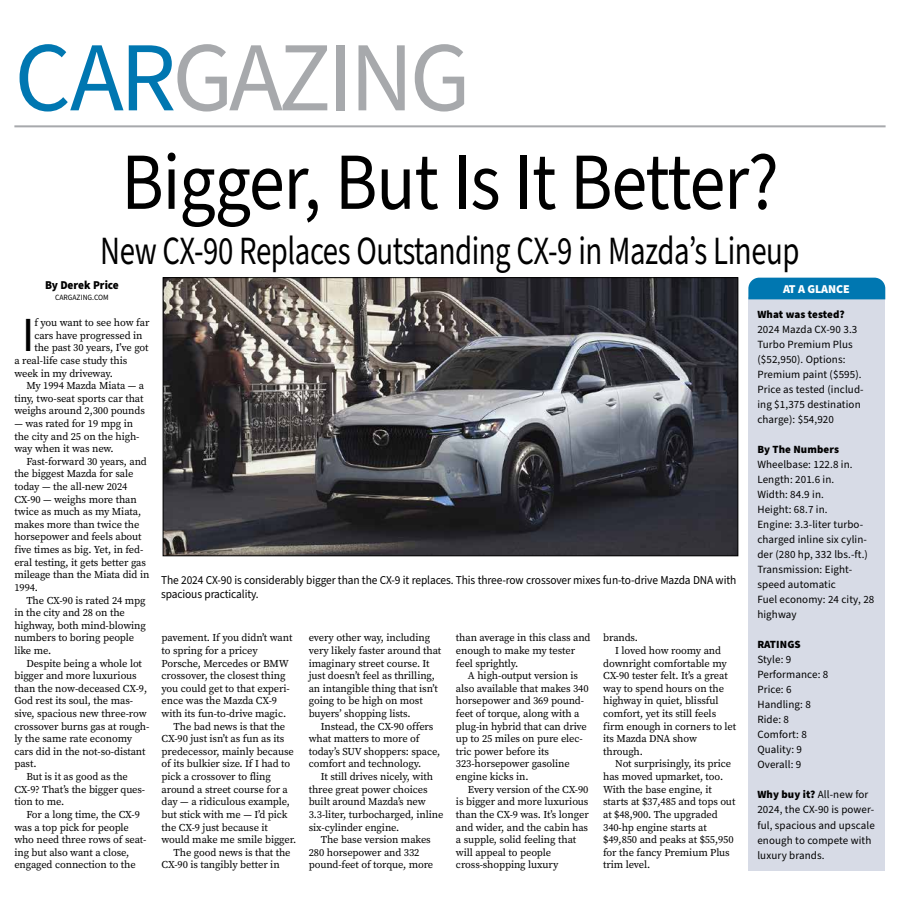
<style>
.page{position:relative;width:900px;height:908px;background:#fff}
.page>*{position:absolute;margin:0;border:0;box-sizing:border-box;transform-origin:0 0}
.t1{font:99px "Source Sans Pro";letter-spacing:-.04em;color:#a7a9ac}
.t2{font:81px "Source Sans Pro";letter-spacing:-.015em;color:#000;scale:.89 1}
.t3{font:48.9px "Source Sans Pro";color:#000}
.t4{font:40px "Source Sans Pro";letter-spacing:-.015em;color:#000;scale:.77 1}
.t5{font:12px/14.4px "Source Sans Pro";letter-spacing:-.01em;color:#000;scale:.95 1}
.t6{font:900 12px "Source Sans Pro";letter-spacing:-.005em;color:#000;scale:.95 1}
.t7{font:900 12px "Source Sans Pro";letter-spacing:-.01em;color:#fff}
.t8{font:11px/15px "Source Sans Pro";letter-spacing:.01em;color:#000}
.t9{font:900 11px "Source Sans Pro";letter-spacing:.01em;color:#000}
.t10{font:10.5px/12.6px "Source Serif Pro";letter-spacing:-.01em;color:#000}
.t11{font:8px "Source Sans Pro";letter-spacing:-.005em;color:#000;scale:.95 1}
.s1{color:#0077b1}
.s2{font-weight:900}
</style>
<div class="page">
<hr style="left:14px;top:125px;width:872px;height:2px;background:#a7a9ac">
<img style="left:165px;top:279px;width:571px;height:275px">
<div style="left:163px;top:277px;width:575px;height:279px;border:1px solid #000"></div>
<div style="left:748px;top:297px;width:137px;height:573px;background:#d7dbe6"></div>
<div style="left:748px;top:277px;width:137px;height:22px;background:#0077b1"></div>
<h1 class="t1" style="left:14px;top:11px;width:458px"><span class="s1">CAR</span>GAZING</h1>
<h2 class="t2" style="left:121px;top:128px;width:740px">Bigger, But Is It Better?</h2>
<h3 class="t4" style="left:100px;top:224px;width:910px">New CX-90 Replaces Outstanding CX-9 in Mazda’s Lineup</h3>
<p class="t9" style="left:757px;top:306px;width:89px">What was tested?</p>
<p class="t8" style="left:757px;top:322px;width:108px">2024 Mazda CX-90 3.3<br>Turbo Premium Plus ($52,950). Options:<br>Premium paint ($595).<br>Price as tested (includ&shy;ing $1,375 destination charge): $54,920</p>
<p class="t9" style="left:757px;top:441px;width:83px">By The Numbers</p>
<p class="t8" style="left:757px;top:457px;width:118px">Wheelbase: 122.8 in.<br>Length: 201.6 in.<br>Width: 84.9 in.<br>Height: 68.7 in.<br>Engine: 3.3-liter turbo&shy;charged inline six cylin&shy;der (280 hp, 332 lbs.-ft.)<br>Transmission: Eight&shy;speed automatic<br>Fuel economy: 24 city, 28 highway</p>
<p class="t9" style="left:757px;top:636px;width:45px">RATINGS</p>
<p class="t8" style="left:757px;top:652px;width:72px">Style: 9<br>Performance: 8<br>Price: 6<br>Handling: 8<br>Ride: 8<br>Comfort: 8<br>Quality: 9<br>Overall: 9</p>
<p class="t8" style="left:757px;top:787px;width:119px"><span class="s2">Why buy it?</span> All-new for<br>2024, the CX-90 is power&shy;ful, spacious and upscale enough to compete with luxury brands.</p>
<p class="t6" style="left:45px;top:277px;width:79px">By Derek Price</p>
<p class="t11" style="left:55px;top:292px;width:58px">CARGAZING.COM</p>
<p class="t7" style="left:783px;top:280px;width:68px">AT A GLANCE</p>
<h3 class="t3" style="left:22px;top:302px;width:14px">I</h3>
<p class="t10" style="left:34px;top:316px;width:117px">f you want to see how far</p>
<p class="t10" style="left:34px;top:329px;width:110px">cars have progressed in</p>
<p class="t10" style="left:34px;top:341px;width:116px">the past 30 years, I’ve got</p>
<p class="t10" style="left:14px;top:354px;width:114px">a real-life case study this</p>
<p class="t10" style="left:14px;top:366px;width:100px">week in my driveway.</p>
<p class="t10" style="left:26px;top:379px;width:119px">My 1994 Mazda Miata — a</p>
<p class="t10" style="left:14px;top:392px;width:131px">tiny, two-seat sports car that</p>
<p class="t10" style="left:14px;top:404px;width:132px">weighs around 2,300 pounds</p>
<p class="t10" style="left:14px;top:417px;width:127px">— was rated for 19 mpg in the city and 25 on the high&shy;way when it was new.</p>
<p class="t10" style="left:14px;top:455px;width:137px;text-indent:12px">Fast-forward 30 years, and the biggest Mazda for sale today — the all-new 2024<br>CX-90 — weighs more than twice as much as my Miata, makes more than twice the horsepower and feels about five times as big. Yet, in fed&shy;eral testing, it gets better gas mileage than the Miata did in<br>1994.</p>
<p class="t10" style="left:14px;top:593px;width:133px;text-indent:12px">The CX-90 is rated 24 mpg in the city and 28 on the highway, both mind-blowing numbers to boring people like me.</p>
<p class="t10" style="left:26px;top:656px;width:117px">Despite being a whole lot</p>
<p class="t10" style="left:14px;top:669px;width:124px">bigger and more luxurious</p>
<p class="t10" style="left:14px;top:681px;width:134px">than the now-deceased CX-9,</p>
<p class="t10" style="left:14px;top:694px;width:120px">God rest its soul, the mas-</p>
<p class="t10" style="left:14px;top:707px;width:134px">sive, spacious new three-row</p>
<p class="t10" style="left:14px;top:719px;width:137px">crossover burns gas at rough-</p>
<p class="t10" style="left:14px;top:732px;width:119px">ly the same rate economy</p>
<p class="t10" style="left:14px;top:744px;width:133px">cars did in the not-so-distant</p>
<p class="t10" style="left:14px;top:757px;width:24px">past.</p>
<p class="t10" style="left:26px;top:770px;width:103px">But is it as good as the</p>
<p class="t10" style="left:14px;top:782px;width:132px">CX-9? That’s the bigger ques-</p>
<p class="t10" style="left:14px;top:795px;width:51px">tion to me.</p>
<p class="t10" style="left:26px;top:807px;width:115px">For a long time, the CX-9</p>
<p class="t10" style="left:14px;top:820px;width:116px">was a top pick for people</p>
<p class="t10" style="left:14px;top:833px;width:134px">who need three rows of seat-</p>
<p class="t10" style="left:14px;top:845px;width:116px">ing but also want a close,</p>
<p class="t10" style="left:14px;top:858px;width:123px">engaged connection to the</p>
<p class="t5" style="left:161px;top:572px;width:607px">The 2024 CX-90 is considerably bigger than the CX-9 it replaces. This three-row crossover mixes fun-to-drive Mazda DNA with spacious practicality.</p>
<p class="t10" style="left:162px;top:631px;width:132px">pavement. If you didn’t want</p>
<p class="t10" style="left:162px;top:644px;width:98px">to spring for a pricey</p>
<p class="t10" style="left:162px;top:656px;width:129px">Porsche, Mercedes or BMW</p>
<p class="t10" style="left:162px;top:669px;width:125px">crossover, the closest thing</p>
<p class="t10" style="left:162px;top:681px;width:130px">you could get to that experi-</p>
<p class="t10" style="left:162px;top:694px;width:117px">ence was the Mazda CX-9</p>
<p class="t10" style="left:162px;top:707px;width:126px">with its fun-to-drive magic.</p>
<p class="t10" style="left:174px;top:719px;width:113px">The bad news is that the</p>
<p class="t10" style="left:162px;top:732px;width:124px">CX-90 just isn’t as fun as its</p>
<p class="t10" style="left:162px;top:744px;width:134px">predecessor, mainly because</p>
<p class="t10" style="left:162px;top:757px;width:130px">of its bulkier size. If I had to</p>
<p class="t10" style="left:162px;top:770px;width:111px">pick a crossover to fling</p>
<p class="t10" style="left:162px;top:782px;width:128px">around a street course for a</p>
<p class="t10" style="left:162px;top:795px;width:130px">day — a ridiculous example,</p>
<p class="t10" style="left:162px;top:807px;width:127px">but stick with me — I’d pick</p>
<p class="t10" style="left:162px;top:820px;width:108px">the CX-9 just because it</p>
<p class="t10" style="left:162px;top:833px;width:136px">would make me smile bigger.</p>
<p class="t10" style="left:174px;top:845px;width:119px">The good news is that the</p>
<p class="t10" style="left:162px;top:858px;width:120px">CX-90 is tangibly better in</p>
<p class="t10" style="left:309px;top:631px;width:134px">every other way, including very likely faster around that imaginary street course. It just doesn’t feel as thrilling, an intangible thing that isn’t going to be high on most buyers’ shopping lists.</p>
<p class="t10" style="left:309px;top:719px;width:133px;text-indent:12px">Instead, the CX-90 offers what matters to more of today’s SUV shoppers: space, comfort and technology.</p>
<p class="t10" style="left:309px;top:770px;width:136px;text-indent:12px">It still drives nicely, with three great power choices built around Mazda’s new<br>3.3-liter, turbocharged, inline six-cylinder engine.</p>
<p class="t10" style="left:309px;top:833px;width:126px;text-indent:12px">The base version makes<br>280 horsepower and 332 pound-feet of torque, more</p>
<p class="t10" style="left:456px;top:631px;width:136px">than average in this class and enough to make my tester feel sprightly.</p>
<p class="t10" style="left:456px;top:669px;width:134px;text-indent:12px">A high-output version is also available that makes 340 horsepower and 369 pound&shy;feet of torque, along with a plug-in hybrid that can drive up to 25 miles on pure elec&shy;tric power before its<br>323-horsepower gasoline engine kicks in.</p>
<p class="t10" style="left:456px;top:782px;width:134px;text-indent:12px">Every version of the CX-90 is bigger and more luxurious than the CX-9 was. It’s longer and wider, and the cabin has a supple, solid feeling that will appeal to people cross-shopping luxury</p>
<p class="t10" style="left:603px;top:631px;width:36px">brands.</p>
<p class="t10" style="left:615px;top:644px;width:107px">I loved how roomy and</p>
<p class="t10" style="left:603px;top:656px;width:125px">downright comfortable my</p>
<p class="t10" style="left:603px;top:669px;width:126px">CX-90 tester felt. It’s a great</p>
<p class="t10" style="left:603px;top:681px;width:123px">way to spend hours on the</p>
<p class="t10" style="left:603px;top:694px;width:117px">highway in quiet, blissful</p>
<p class="t10" style="left:603px;top:707px;width:115px">comfort, yet its still feels</p>
<p class="t10" style="left:603px;top:719px;width:135px">firm enough in corners to let</p>
<p class="t10" style="left:603px;top:732px;width:96px">its Mazda DNA show</p>
<p class="t10" style="left:603px;top:744px;width:41px">through.</p>
<p class="t10" style="left:615px;top:757px;width:118px">Not surprisingly, its price</p>
<p class="t10" style="left:603px;top:770px;width:122px">has moved upmarket, too.</p>
<p class="t10" style="left:603px;top:782px;width:110px">With the base engine, it</p>
<p class="t10" style="left:603px;top:795px;width:134px">starts at $37,485 and tops out</p>
<p class="t10" style="left:603px;top:807px;width:116px">at $48,900. The upgraded</p>
<p class="t10" style="left:603px;top:820px;width:105px">340-hp engine starts at</p>
<p class="t10" style="left:603px;top:833px;width:132px">$49,850 and peaks at $55,950</p>
<p class="t10" style="left:603px;top:845px;width:128px">for the fancy Premium Plus</p>
<p class="t10" style="left:603px;top:858px;width:49px">trim level.</p>
</div>
